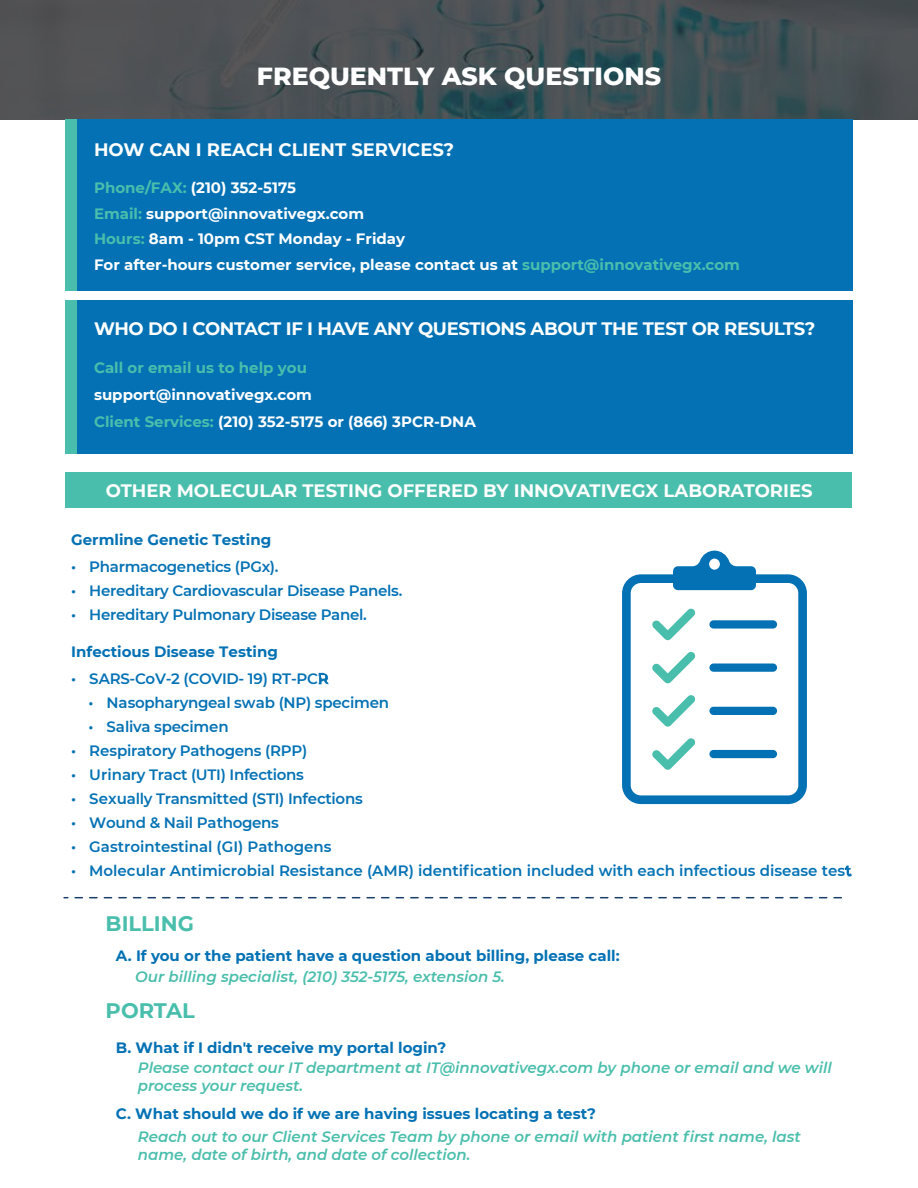
<style>
.page{position:relative;width:918px;height:1188px;background:#fff}
.page>*{position:absolute;margin:0;border:0;box-sizing:border-box;transform-origin:0 0}
.t1{font:800 25.2px "Montserrat";color:#fff}
.t2{font:700 21px "Montserrat";color:#4abeac}
.t3{font:700 18px "Montserrat";letter-spacing:-.005em;color:#fff}
.t4{font:600 15px "Montserrat";letter-spacing:-.02em;color:#0371b4}
.t5{font:italic 600 15px/18px "Montserrat";color:#4abeac}
.t6{font:700 15px/25.5px "Montserrat";color:#fff}
.t7{font:700 15px "Montserrat";color:#0371b4}
.t8{font:600 15px "Montserrat";color:#0371b4}
.t9{font:700 15px "Montserrat";color:#4abeac}
.s1{color:#4abeac}
</style>
<div class="page">
<svg style="left:1px;top:0;width:917px;height:119px;background:#475054"></svg>
<div style="left:66px;top:472px;width:786px;height:36px;background:#4abeac"></div>
<div style="left:77px;top:119px;width:775px;height:172px;background:#0371b4"></div>
<div style="left:66px;top:119px;width:11px;height:172px;background:#4abeac"></div>
<div style="left:77px;top:300px;width:775px;height:154px;background:#0371b4"></div>
<div style="left:66px;top:300px;width:11px;height:154px;background:#4abeac"></div>
<svg style="left:75px;top:897px;width:767px;height:1px"></svg>
<svg style="left:622px;top:551px;width:185px;height:253px"></svg>
<h1 class="t1" style="left:257px;top:57px;width:406px">FREQUENTLY ASK QUESTIONS</h1>
<p class="t3" style="left:94px;top:136px;width:362px">HOW CAN I REACH CLIENT SERVICES?</p>
<p class="t6" style="left:94px;top:175px;width:648px"><span class="s1">Phone/FAX:</span> (210) 352-5175<br><span class="s1">Email:</span> support@innovativegx.com<br><span class="s1">Hours:</span> 8am - 10pm CST Monday - Friday<br>For after-hours customer service, please contact us at <span class="s1">support@innovativegx.com</span></p>
<p class="t3" style="left:94px;top:316px;width:723px">WHO DO I CONTACT IF I HAVE ANY QUESTIONS ABOUT THE TEST OR RESULTS?</p>
<p class="t9" style="left:94px;top:357px;width:214px">Call or email us to help you</p>
<p class="t6" style="left:94px;top:381px;width:383px;line-height:27px">support@innovativegx.com<br><span class="s1">Client Services:</span> (210) 352-5175 or (866) 3PCR-DNA</p>
<p class="t3" style="left:106px;top:478px;width:708px">OTHER MOLECULAR TESTING OFFERED BY INNOVATIVEGX LABORATORIES</p>
<p class="t7" style="left:71px;top:529px;width:201px">Germline Genetic Testing</p>
<p class="t4" style="left:71px;top:556px;width:209px">• Pharmacogenetics (PGx).</p>
<p class="t4" style="left:71px;top:580px;width:333px">• Hereditary Cardiovascular Disease Panels.</p>
<p class="t4" style="left:71px;top:604px;width:297px">• Hereditary Pulmonary Disease Panel.</p>
<p class="t7" style="left:71px;top:640px;width:208px">Infectious Disease Testing</p>
<p class="t4" style="left:71px;top:668px;width:259px">• SARS-CoV-2 (COVID- 19) RT-PCR</p>
<p class="t4" style="left:88px;top:692px;width:302px">• Nasopharyngeal swab (NP) specimen</p>
<p class="t4" style="left:88px;top:716px;width:142px">• Saliva specimen</p>
<p class="t4" style="left:71px;top:740px;width:238px">• Respiratory Pathogens (RPP)</p>
<p class="t4" style="left:71px;top:764px;width:234px">• Urinary Tract (UTI) Infections</p>
<p class="t4" style="left:71px;top:788px;width:293px">• Sexually Transmitted (STI) Infections</p>
<p class="t4" style="left:71px;top:812px;width:209px">• Wound &amp; Nail Pathogens</p>
<p class="t8" style="left:71px;top:836px;width:262px">• Gastrointestinal (GI) Pathogens</p>
<p class="t8" style="left:71px;top:860px;width:782px">• Molecular Antimicrobial Resistance (AMR) identification included with each infectious disease test</p>
<h2 class="t2" style="left:106px;top:909px;width:90px">BILLING</h2>
<p class="t7" style="left:116px;top:945px;width:505px">A. If you or the patient have a question about billing, please call:</p>
<p class="t5" style="left:135px;top:967px;width:371px">Our billing specialist, (210) 352-5175, extension 5.</p>
<h2 class="t2" style="left:106px;top:995px;width:91px">PORTAL</h2>
<p class="t7" style="left:116px;top:1036px;width:332px">B. What if I didn't receive my portal login?</p>
<p class="t5" style="left:138px;top:1058px;width:696px">Please contact our IT department at IT@innovativegx.com by phone or email and we will process your request.</p>
<p class="t5" style="left:138px;top:1127px;width:665px">Reach out to our Client Services Team by phone or email with patient first name, last name, date of birth, and date of collection.</p>
<p class="t7" style="left:116px;top:1103px;width:481px">C. What should we do if we are having issues locating a test?</p>
</div>
